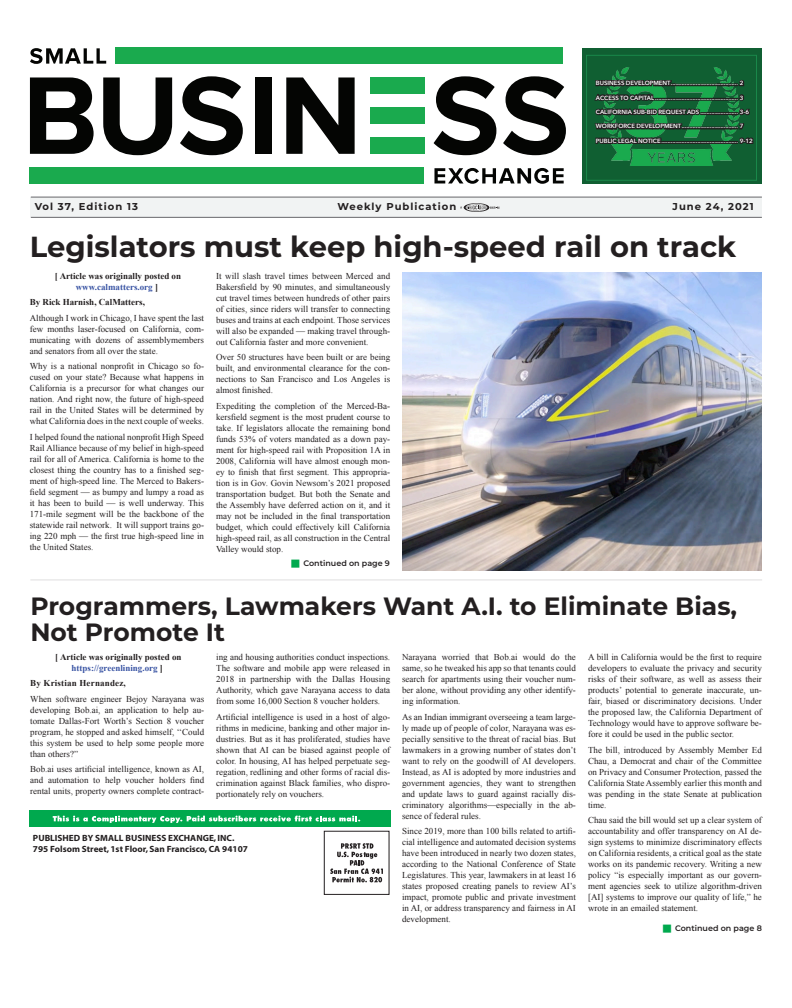
<style>
.page{position:relative;width:792px;height:1008px;background:#fff}
.page>*{position:absolute;margin:0;border:0;box-sizing:border-box;transform-origin:0 0}
.Article_Text{font:700 29px "Montserrat";color:#231f20}
.Article_Text-2{font:700 25px/26px "Montserrat";color:#231f20}
.t1{font:700 10px "Montserrat";letter-spacing:.1em;color:#231f20}
.Article_Text-3{font:9px/11px "Times New Roman";color:#231f20;text-align:justify}
.Article_Text-4{font:700 9px/11px "Times New Roman";color:#231f20;text-align:center}
.t2{font:700 9px/10.8px "Myriad";color:#231f20}
.Article_Text-5{font:700 9px "Times New Roman";letter-spacing:.02em;color:#231f20}
.t3{font:600 8px "Montserrat";color:#231f20}
.Table_of_Contents{font:600 6px "Avenir Next";color:#fff}
.s1{color:#3853a3}
</style>
<div class="page">
<div style="left:30px;top:810px;width:360px;height:17px;background:#00a94e"></div>
<svg style="left:53px;top:816px;width:307px;height:7px"></svg>
<div style="left:324px;top:831px;width:65px;height:64px;border:1px solid #231f20"></div>
<svg style="left:330px;top:843px;width:53px;height:39px"></svg>
<div style="left:31px;top:197px;width:731px;height:20px;background:#f1f3f3"></div>
<hr style="left:31px;top:197px;width:731px;height:1px;background:#67676a">
<hr style="left:31px;top:217px;width:731px;height:1px;background:#67676a">
<svg style="left:461px;top:203px;width:38px;height:9px"></svg>
<svg style="left:30px;top:77px;width:64px;height:77px"></svg>
<svg style="left:103px;top:77px;width:69px;height:78px"></svg>
<svg style="left:180px;top:76px;width:63px;height:79px"></svg>
<div style="left:255px;top:77px;width:16px;height:77px;background:#040503"></div>
<svg style="left:286px;top:77px;width:69px;height:77px"></svg>
<svg style="left:434px;top:76px;width:62px;height:79px"></svg>
<svg style="left:503px;top:76px;width:63px;height:79px"></svg>
<div style="left:370px;top:77px;width:54px;height:17px;background:#1aaa4e"></div>
<div style="left:370px;top:138px;width:54px;height:16px;background:#1aaa4e"></div>
<div style="left:30px;top:168px;width:394px;height:16px;background:#1aaa4e"></div>
<div style="left:116px;top:48px;width:447px;height:16px;background:#1aaa4e"></div>
<div style="left:370px;top:108px;width:54px;height:16px;background:#1aaa4e"></div>
<svg style="left:434px;top:168px;width:130px;height:16px"></svg>
<svg style="left:30px;top:48px;width:76px;height:16px"></svg>
<hr style="left:30px;top:579px;width:732px;height:1px;background:#231f20">
<div style="left:582px;top:48px;width:180px;height:136px;background:#105f32"></div>
<div style="left:586px;top:55px;width:171px;height:126px;border:1px solid #1aaa4e"></div>
<img style="left:611px;top:68px;width:121px;height:98px">
<svg style="left:594px;top:71px;width:160px;height:78px"></svg>
<img style="left:402px;top:273px;width:360px;height:298px">
<p class="Table_of_Contents" style="left:596px;top:78px;width:149px">BUSINESS DEVELOPMENT........................................... 2</p>
<p class="Table_of_Contents" style="left:596px;top:92px;width:149px">ACCESS TO CAPITAL ..................................................... 3</p>
<p class="Table_of_Contents" style="left:596px;top:107px;width:155px">CALIFORNIA SUB-BID REQUEST ADS ........................ 3-6</p>
<p class="Table_of_Contents" style="left:596px;top:121px;width:149px">WORKFORCE DEVELOPMENT.................................... 7</p>
<p class="Table_of_Contents" style="left:596px;top:136px;width:158px">PUBLIC LEGAL NOTICE................................................. 9-12</p>
<p class="t1" style="left:35px;top:199px;width:105px">Vol 37, Edition 13</p>
<p class="t1" style="left:337px;top:199px;width:120px">Weekly Publication</p>
<p class="t1" style="left:673px;top:199px;width:83px">June 24, 2021</p>
<p class="Article_Text" style="left:30px;top:226px;width:708px">Legislators must keep high-speed rail on track</p>
<p class="Article_Text-4" style="left:55px;top:270px;width:128px">[ Article was originally posted on <span class="s1">www.calmatters.org</span> ]</p>
<p class="Article_Text-4" style="left:30px;top:297px;width:117px">By Rick Harnish, CalMatters,</p>
<p class="Article_Text-3" style="left:30px;top:312px;width:176px">Although I work in Chicago, I have spent the last few months laser-focused on California, com&shy;municating with dozens of assemblymembers and senators from all over the state.</p>
<p class="Article_Text-3" style="left:30px;top:361px;width:176px">Why is a national nonprofit in Chicago so fo&shy;cused on your state? Because what happens in California is a precursor for what changes our nation. And right now, the future of high-speed rail in the United States will be determined by what California does in the next couple of weeks.</p>
<p class="Article_Text-3" style="left:30px;top:431px;width:176px">I helped found the national nonprofit High Speed Rail Alliance because of my belief in high-speed rail for all of America. California is home to the closest thing the country has to a finished seg&shy;ment of high-speed line. The Merced to Bakers&shy;field segment — as bumpy and lumpy a road as it has been to build — is well underway. This 171-mile segment will be the backbone of the statewide rail network. It will support trains go&shy;ing 220 mph — the first true high-speed line in the United States.</p>
<p class="Article_Text-3" style="left:216px;top:270px;width:176px">It will slash travel times between Merced and Bakersfield by 90 minutes, and simultaneously cut travel times between hundreds of other pairs of cities, since riders will transfer to connecting buses and trains at each endpoint. Those services will also be expanded — making travel through&shy;out California faster and more convenient.</p>
<p class="Article_Text-3" style="left:216px;top:352px;width:176px">Over 50 structures have been built or are being built, and environmental clearance for the con&shy;nections to San Francisco and Los Angeles is almost finished.</p>
<p class="Article_Text-3" style="left:216px;top:400px;width:176px">Expediting the completion of the Merced-Ba&shy;kersfield segment is the most prudent course to take. If legislators allocate the remaining bond funds 53% of voters mandated as a down pay&shy;ment for high-speed rail with Proposition 1A in 2008, California will have almost enough mon&shy;ey to finish that first segment. This appropria&shy;tion is in Gov. Govin Newsom’s 2021 proposed transportation budget. But both the Senate and the Assembly have deferred action on it, and it may not be included in the final transportation budget, which could effectively kill California high-speed rail, as all construction in the Central Valley would stop.</p>
<p class="t3" style="left:303px;top:557px;width:88px">Continued on page 9</p>
<p class="Article_Text-2" style="left:30px;top:592px;width:708px">Programmers, Lawmakers Want A.I. to Eliminate Bias,<br>Not Promote It</p>
<p class="Article_Text-4" style="left:55px;top:651px;width:128px">[ Article was originally posted on <span class="s1">https://greenlining.org</span> ]</p>
<p class="Article_Text-5" style="left:30px;top:677px;width:97px">By Kristian Hernandez,</p>
<p class="Article_Text-3" style="left:30px;top:693px;width:175px">When software engineer Bejoy Narayana was developing Bob.ai, an application to help au&shy;tomate Dallas-Fort Worth’s Section 8 voucher program, he stopped and asked himself, ‘‘Could this system be used to help some people more than others?”</p>
<p class="Article_Text-3" style="left:30px;top:764px;width:175px">Bob.ai uses artificial intelligence, known as AI, and automation to help voucher holders find rental units, property owners complete contract-</p>
<p class="Article_Text-3" style="left:216px;top:651px;width:175px">ing and housing authorities conduct inspections.<br>The software and mobile app were released in 2018 in partnership with the Dallas Housing Authority, which gave Narayana access to data from some 16,000 Section 8 voucher holders.</p>
<p class="Article_Text-3" style="left:216px;top:711px;width:175px">Artificial intelligence is used in a host of algo&shy;rithms in medicine, banking and other major in&shy;dustries. But as it has proliferated, studies have shown that AI can be biased against people of color. In housing, AI has helped perpetuate seg&shy;regation, redlining and other forms of racial dis&shy;crimination against Black families, who dispro&shy;portionately rely on vouchers.</p>
<p class="t2" style="left:33px;top:833px;width:217px">PUBLISHED BY SMALL BUSINESS EXCHANGE, INC.<br>795 Folsom Street, 1st Floor, San Francisco, CA 94107</p>
<p class="Article_Text-3" style="left:402px;top:651px;width:175px">Narayana worried that Bob.ai would do the same, so he tweaked his app so that tenants could search for apartments using their voucher num&shy;ber alone, without providing any other identify&shy;ing information.</p>
<p class="Article_Text-3" style="left:402px;top:711px;width:175px">As an Indian immigrant overseeing a team large&shy;ly made up of people of color, Narayana was es&shy;pecially sensitive to the threat of racial bias. But lawmakers in a growing number of states don’t want to rely on the goodwill of AI developers.<br>Instead, as AI is adopted by more industries and government agencies, they want to strengthen and update laws to guard against racially dis&shy;criminatory algorithms—especially in the ab&shy;sence of federal rules.</p>
<p class="Article_Text-3" style="left:402px;top:825px;width:175px">Since 2019, more than 100 bills related to artifi&shy;cial intelligence and automated decision systems have been introduced in nearly two dozen states, according to the National Conference of State Legislatures. This year, lawmakers in at least 16 states proposed creating panels to review AI’s impact, promote public and private investment in AI, or address transparency and fairness in AI development.</p>
<p class="Article_Text-3" style="left:588px;top:651px;width:175px">A bill in California would be the first to require developers to evaluate the privacy and security risks of their software, as well as assess their products’ potential to generate inaccurate, un&shy;fair, biased or discriminatory decisions. Under the proposed law, the California Department of Technology would have to approve software be&shy;fore it could be used in the public sector.</p>
<p class="Article_Text-3" style="left:588px;top:744px;width:175px">The bill, introduced by Assembly Member Ed Chau, a Democrat and chair of the Committee on Privacy and Consumer Protection, passed the California State Assembly earlier this month and was pending in the state Senate at publication time.</p>
<p class="Article_Text-3" style="left:588px;top:814px;width:175px">Chau said the bill would set up a clear system of accountability and offer transparency on AI de&shy;sign systems to minimize discriminatory effects on California residents, a critical goal as the state works on its pandemic recovery. Writing a new policy “is especially important as our govern&shy;ment agencies seek to utilize algorithm-driven [AI] systems to improve our quality of life,” he wrote in an emailed statement.</p>
<p class="t3" style="left:675px;top:922px;width:88px">Continued on page 8</p>
</div>
